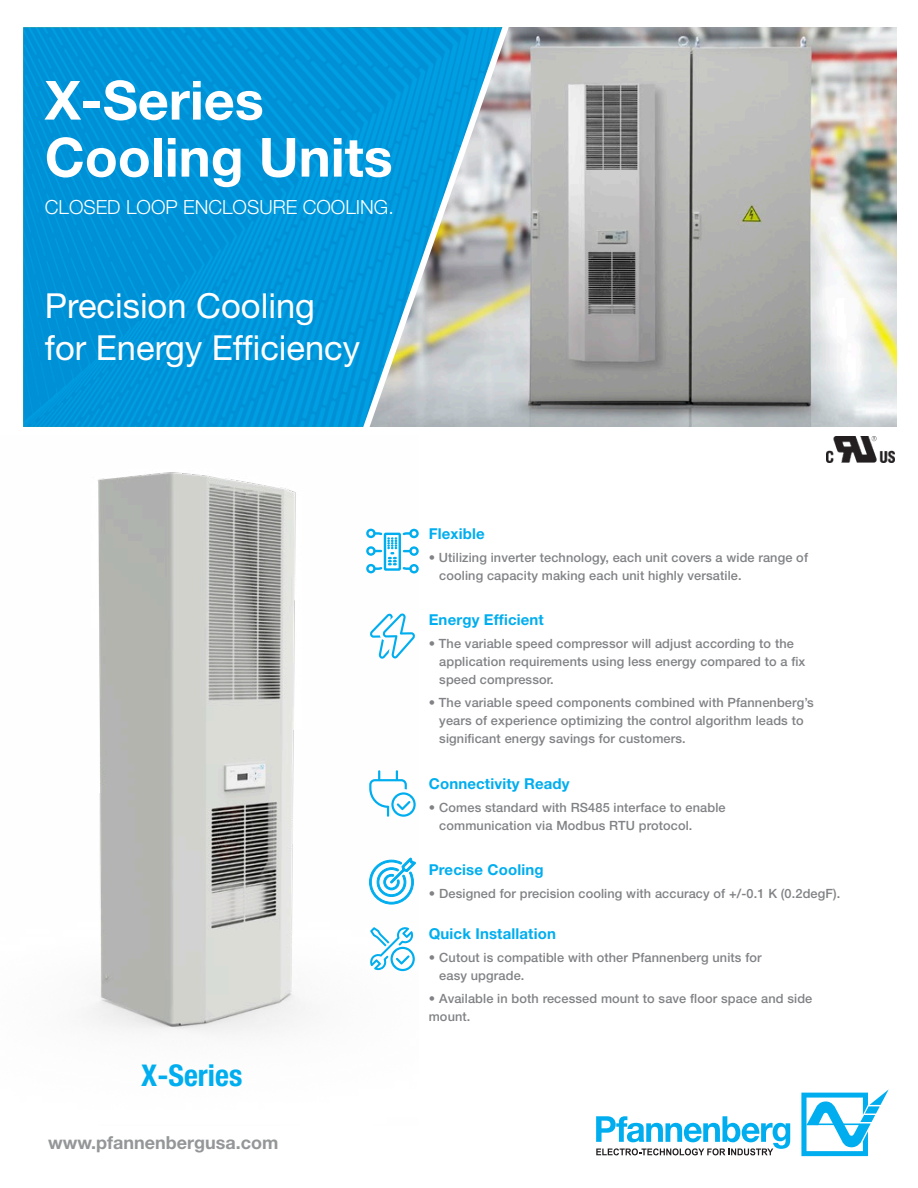
<style>
.page{position:relative;width:918px;height:1188px;background:#fff}
.page>*{position:absolute;margin:0;border:0;box-sizing:border-box;transform-origin:0 0}
.t1{font:700 54px/57px "Helvetica Neue LT Std";color:#fff}
.t2{font:34.5px/42px "Helvetica Neue LT Std";color:#fff}
.t3{font:700 condensed 30px "Helvetica Neue LT Std";color:#00aeef}
.t4{font:300 19.5px "Helvetica Neue LT Std";color:#fff}
.t5{font:700 18px "Helvetica Neue LT Std";color:#949698}
.t6{font:700 15px "Helvetica Neue LT Std";letter-spacing:.01em;color:#00aeef}
.t7{font:500 12.75px/18px "Helvetica Neue LT Std";letter-spacing:.01em;color:#808285}
.s1{font-weight:300}
</style>
<div class="page">
<img style="left:516px;top:27px;width:381px;height:400px">
<img style="left:23px;top:27px;width:333px;height:400px">
<svg style="left:356px;top:27px;width:160px;height:400px;background:#5daed0"></svg>
<img style="left:87px;top:472px;width:331px;height:562px">
<svg style="left:801px;top:1089px;width:88px;height:67px"></svg>
<svg style="left:596px;top:1116px;width:194px;height:39px"></svg>
<svg style="left:370px;top:613px;width:45px;height:46px"></svg>
<img style="left:827px;top:436px;width:68px;height:26px">
<svg style="left:369px;top:770px;width:47px;height:47px"></svg>
<svg style="left:369px;top:857px;width:47px;height:48px"></svg>
<svg style="left:369px;top:927px;width:46px;height:44px"></svg>
<div style="left:366px;top:529px;width:10px;height:9px;border:2px solid #00aeef;border-radius:50%"></div>
<div style="left:409px;top:564px;width:10px;height:9px;border:2px solid #00aeef;border-radius:50%"></div>
<div style="left:366px;top:546px;width:10px;height:10px;border:2px solid #00aeef;border-radius:50%"></div>
<div style="left:409px;top:546px;width:10px;height:10px;border:2px solid #00aeef;border-radius:50%"></div>
<div style="left:366px;top:564px;width:10px;height:9px;border:2px solid #00aeef;border-radius:50%"></div>
<div style="left:409px;top:529px;width:10px;height:9px;border:2px solid #00aeef;border-radius:50%"></div>
<svg style="left:372px;top:531px;width:41px;height:40px"></svg>
<h1 class="t1" style="left:45px;top:71px;width:349px">X-Series<br>Cooling Units</h1>
<h3 class="t4" style="left:45px;top:195px;width:350px">CLOSED LOOP ENCLOSURE COOLING.</h3>
<h2 class="t2" style="left:45px;top:285px;width:317px">Precision Cooling for Energy Efficiency</h2>
<h3 class="t3" style="left:141px;top:1057px;width:103px">X-Series</h3>
<h3 class="t5" style="left:48px;top:1131px;width:232px">www.pfannenbergusa.com</h3>
<p class="t6" style="left:429px;top:524px;width:57px">Flexible</p>
<p class="t7" style="left:439px;top:548px;width:370px;text-indent:-11px"><span class="s1">•</span> Utilizing inverter technology, each unit covers a wide range of cooling capacity making each unit highly versatile.</p>
<p class="t6" style="left:429px;top:611px;width:117px">Energy Efficient</p>
<p class="t7" style="left:439px;top:635px;width:368px;text-indent:-11px"><span class="s1">•</span> The variable speed compressor will adjust according to the application requirements using less energy compared to a fix speed compressor.</p>
<p class="t7" style="left:439px;top:693px;width:376px;text-indent:-11px"><span class="s1">•</span> The variable speed components combined with Pfannenberg’s years of experience optimizing the control algorithm leads to significant energy savings for customers.</p>
<p class="t6" style="left:429px;top:774px;width:142px">Connectivity Ready</p>
<p class="t7" style="left:439px;top:798px;width:288px;text-indent:-11px">• Comes standard with RS485 interface to enable communication via Modbus RTU protocol.</p>
<p class="t6" style="left:429px;top:861px;width:116px">Precise Cooling</p>
<p class="t7" style="left:429px;top:885px;width:413px">• Designed for precision cooling with accuracy of +/-0.1 K (0.2degF).</p>
<p class="t6" style="left:429px;top:924px;width:129px">Quick Installation</p>
<p class="t7" style="left:439px;top:948px;width:324px;text-indent:-11px">• Cutout is compatible with other Pfannenberg units for easy upgrade.</p>
<p class="t7" style="left:429px;top:989px;width:385px">• Available in both recessed mount to save floor space and side mount.</p>
</div>
